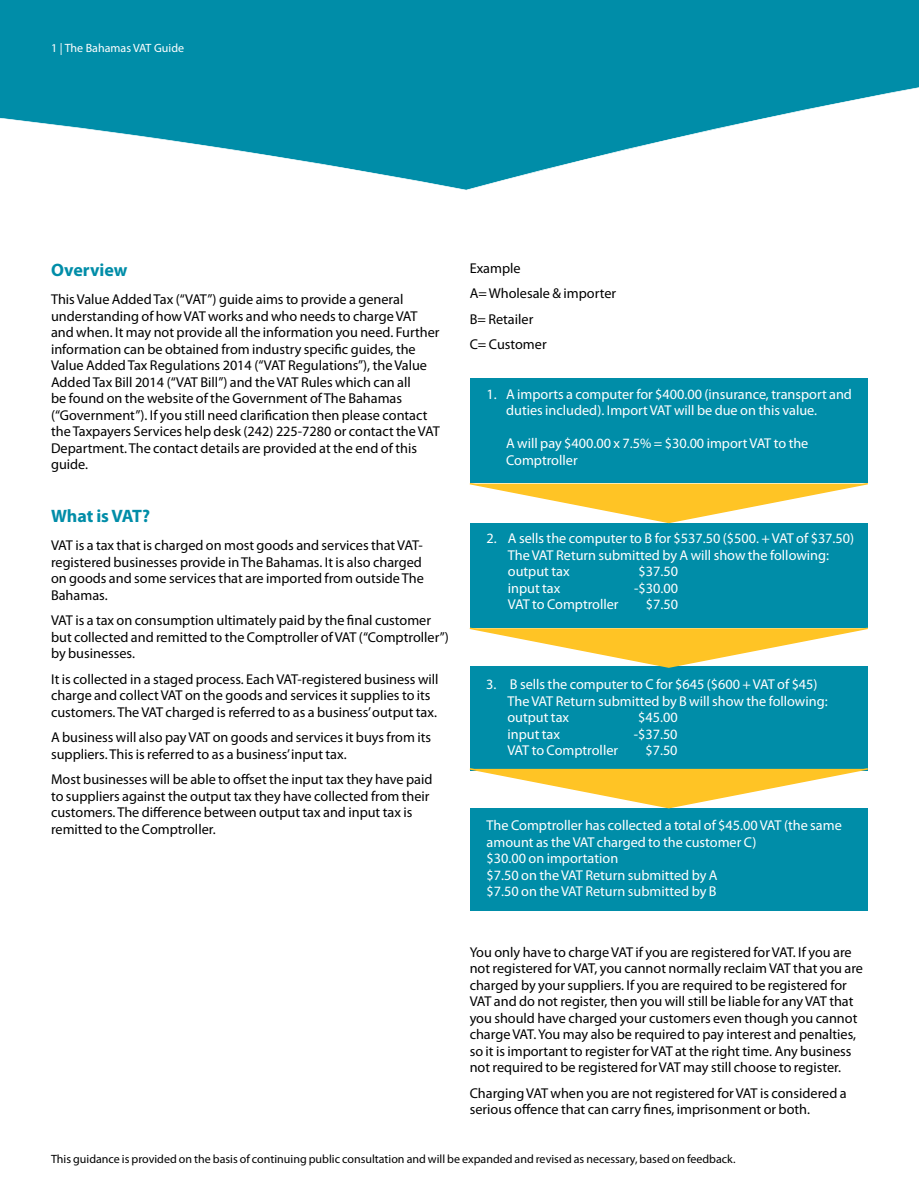
<style>
.page{position:relative;width:919px;height:1187px;background:#fff}
.page>*{position:absolute;margin:0;border:0;box-sizing:border-box;transform-origin:0 0}
.t1{font:700 18px "Myriad Pro";color:#008da8}
.t2{font:14.25px/16.5px "Myriad Pro";color:#000}
.t3{font:14.25px/16.5px "Myriad Pro";color:#fff}
.t4{font:12px "Myriad Pro";color:#000}
.t5{font:12px "Myriad Pro";color:#fff}
</style>
<div class="page">
<svg style="left:0;top:0;width:918px;height:190px;fill:#008da8"></svg>
<div style="left:470px;top:808px;width:397px;height:103px;background:#008da8"></div>
<div style="left:470px;top:665px;width:397px;height:105px;background:#008da8"></div>
<div style="left:470px;top:523px;width:397px;height:104px;background:#008da8"></div>
<svg style="left:469px;top:767px;width:399px;height:42px"></svg>
<svg style="left:469px;top:626px;width:399px;height:42px"></svg>
<svg style="left:469px;top:482px;width:399px;height:42px"></svg>
<div style="left:470px;top:378px;width:397px;height:105px;background:#008da8"></div>
<p class="t5" style="left:51px;top:40px;width:134px">1 | The Bahamas VAT Guide</p>
<p class="t1" style="left:51px;top:258px;width:78px">Overview</p>
<p class="t2" style="left:51px;top:291px;width:390px">This Value Added Tax (“VAT”) guide aims to provide a general understanding of how VAT works and who needs to charge VAT and when. It may not provide all the information you need. Further information can be obtained from industry specific guides, the Value Added Tax Regulations 2014 (“VAT Regulations”), the Value Added Tax Bill 2014 (“VAT Bill”) and the VAT Rules which can all<br>be found on the website of the Government of The Bahamas (“Government”). If you still need clarification then please contact the Taxpayers Services help desk (242) 225-7280 or contact the VAT Department. The contact details are provided at the end of this guide.</p>
<p class="t1" style="left:51px;top:504px;width:100px">What is VAT?</p>
<p class="t2" style="left:51px;top:537px;width:374px">VAT is a tax that is charged on most goods and services that VAT&shy;registered businesses provide in The Bahamas. It is also charged on goods and some services that are imported from outside The Bahamas.</p>
<p class="t2" style="left:51px;top:612px;width:399px">VAT is a tax on consumption ultimately paid by the final customer but collected and remitted to the Comptroller of VAT (“Comptroller”) by businesses.</p>
<p class="t2" style="left:51px;top:670px;width:389px">It is collected in a staged process. Each VAT-registered business will charge and collect VAT on the goods and services it supplies to its customers. The VAT charged is referred to as a business’ output tax.</p>
<p class="t2" style="left:51px;top:729px;width:381px">A business will also pay VAT on goods and services it buys from its suppliers. This is referred to as a business’ input tax.</p>
<p class="t2" style="left:51px;top:771px;width:383px">Most businesses will be able to offset the input tax they have paid to suppliers against the output tax they have collected from their customers. The difference between output tax and input tax is remitted to the Comptroller.</p>
<p class="t2" style="left:469px;top:255px;width:148px;line-height:25.5px">Example<br>A= Wholesale &amp; importer<br>B= Retailer<br>C= Customer</p>
<p class="t3" style="left:506px;top:385px;width:347px;text-indent:-19px">1. A imports a computer for $400.00 (insurance, transport and duties included). Import VAT will be due on this value.</p>
<p class="t3" style="left:506px;top:435px;width:304px">A will pay $400.00 x 7.5% = $30.00 import VAT to the<br>Comptroller</p>
<p class="t3" style="left:508px;top:530px;width:348px;text-indent:-21px">2. A sells the computer to B for $537.50 ($500. + VAT of $37.50)<br>The VAT Return submitted by A will show the following: output tax</p>
<p class="t3" style="left:638px;top:563px;width:41px">$37.50</p>
<p class="t3" style="left:508px;top:579px;width:54px">input tax</p>
<p class="t3" style="left:634px;top:579px;width:45px">-$30.00</p>
<p class="t3" style="left:508px;top:596px;width:112px">VAT to Comptroller</p>
<p class="t3" style="left:645px;top:596px;width:34px">$7.50</p>
<p class="t3" style="left:507px;top:675px;width:321px;text-indent:-21px">3. B sells the computer to C for $645 ($600 + VAT of $45)<br>The VAT Return submitted by B will show the following: output tax</p>
<p class="t3" style="left:638px;top:708px;width:41px">$45.00</p>
<p class="t3" style="left:507px;top:725px;width:54px">input tax</p>
<p class="t3" style="left:633px;top:725px;width:45px">-$37.50</p>
<p class="t3" style="left:507px;top:741px;width:112px">VAT to Comptroller</p>
<p class="t3" style="left:645px;top:741px;width:34px">$7.50</p>
<p class="t3" style="left:486px;top:816px;width:356px">The Comptroller has collected a total of $45.00 VAT (the same amount as the VAT charged to the customer C)<br>$30.00 on importation<br>$7.50 on the VAT Return submitted by A<br>$7.50 on the VAT Return submitted by B</p>
<p class="t2" style="left:469px;top:943px;width:395px">You only have to charge VAT if you are registered for VAT. If you are not registered for VAT, you cannot normally reclaim VAT that you are charged by your suppliers. If you are required to be registered for VAT and do not register, then you will still be liable for any VAT that you should have charged your customers even though you cannot charge VAT. You may also be required to pay interest and penalties, so it is important to register for VAT at the right time. Any business not required to be registered for VAT may still choose to register.</p>
<p class="t2" style="left:469px;top:1084px;width:378px">Charging VAT when you are not registered for VAT is considered a serious offence that can carry fines, imprisonment or both.</p>
<p class="t4" style="left:51px;top:1151px;width:686px">This guidance is provided on the basis of continuing public consultation and will be expanded and revised as necessary, based on feedback.</p>
</div>
